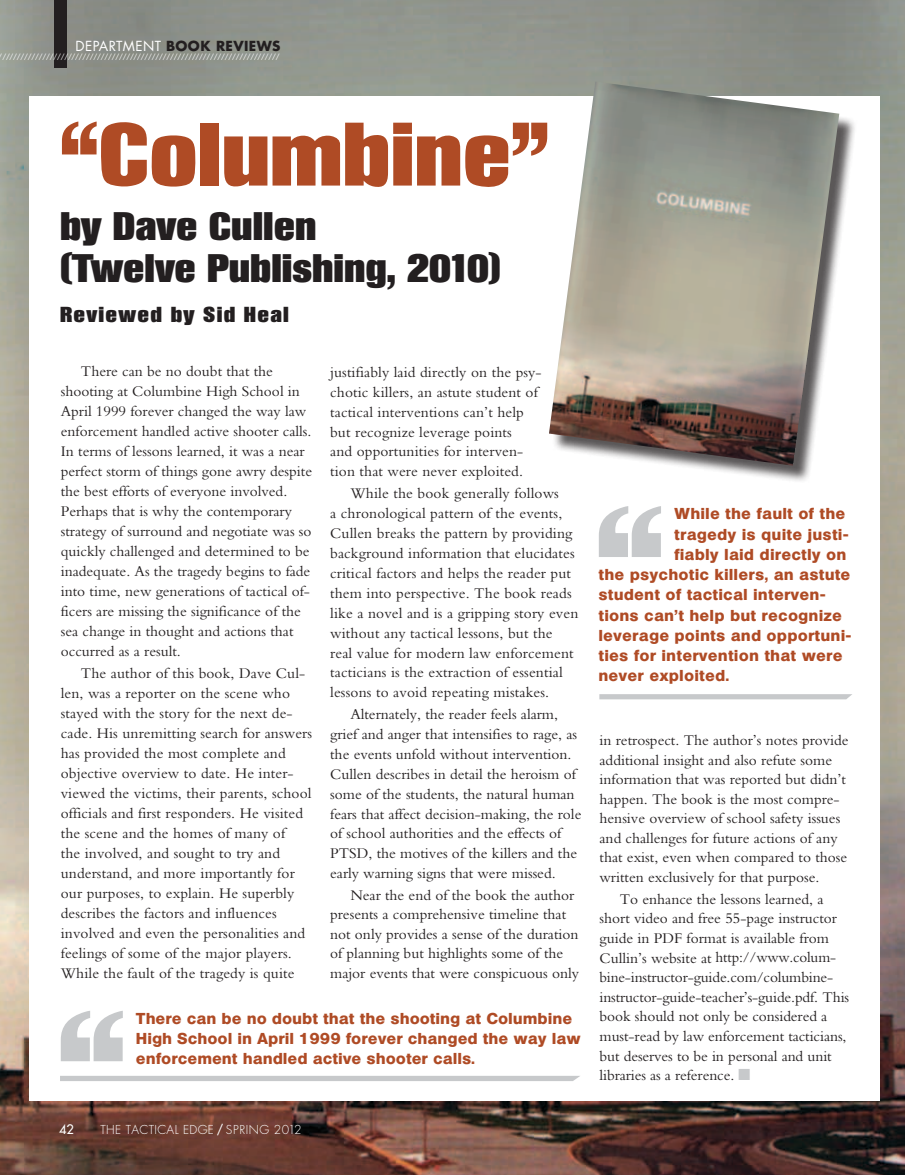
<style>
.page{position:relative;width:905px;height:1175px;background:#fff}
.page>*{position:absolute;margin:0;border:0;box-sizing:border-box;transform-origin:0 0}
.t1{font:87.3px "Heroic";color:#af4b25}
.t2{font:38.7px/42.2px "Heroic";color:#231f20}
.t3{font:21.15px "Heroic";letter-spacing:.06em;color:#231f20}
.t4{font:15.3px/20px "Bembo";color:#231f20}
.t5{font:700 15.3px/20.2px "Heroic";letter-spacing:.05em;color:#af4b25}
.t6{font:700 13.5px "Futura";letter-spacing:.03em;color:#231f20}
.t7{font:13.5px "Futura";color:#fff}
.t8{font:12.75px "Futura";color:#fff}
.t9{font:300 12px "Futura";letter-spacing:.03em;color:#fff}
.t10{font:6.75px "Futura";color:#fff}
.s1{font-weight:400}
.s2{font-family:"Monotype Sorts";color:#c7c9cb}
</style>
<div class="page">
<img style="left:0;top:0;width:904px;height:1174px">
<div style="left:54px;top:0;width:12px;height:67px;background:#231f20"></div>
<div style="left:30px;top:96px;width:849px;height:1004px;background:#fff"></div>
<div style="left:551px;top:84px;width:306px;height:399px;background:#231f20;opacity:.75"></div>
<img style="left:549px;top:82px;width:290px;height:384px">
<svg style="left:61px;top:1011px;width:62px;height:50px"></svg>
<div style="left:60px;top:1076px;width:520px;height:5px;background:#c7c9cb"></div>
<svg style="left:599px;top:694px;width:253px;height:5px"></svg>
<svg style="left:599px;top:506px;width:62px;height:51px"></svg>
<p class="t7" style="left:76px;top:37px;width:9px">DEPA</p>
<p class="t7" style="left:109px;top:37px;width:18px">RTMENT</p>
<p class="t6" style="left:166px;top:37px;width:12px">BOO</p>
<p class="t6" style="left:200px;top:37px;width:70px">K REVIEWS</p>
<p class="t10" style="left:-1px;top:52px;width:282px">/////////////////////////////////////////////////////////////////////////////</p>
<h1 class="t1" style="left:60px;top:112px;width:490px">“Columbine”</h1>
<h2 class="t2" style="left:60px;top:206px;width:442px">by Dave Cullen<br>(Twelve Publishing, 2010)</h2>
<h3 class="t3" style="left:60px;top:304px;width:230px">Reviewed by Sid Heal</h3>
<p class="t4" style="left:61px;top:361px;width:253px;text-indent:20px">There can be no doubt that the shooting at Columbine High School in April 1999 forever changed the way law enforcement handled active shooter calls.<br>In terms of lessons learned, it was a near perfect storm of things gone awry despite the best efforts of everyone involved.<br>Perhaps that is why the contemporary strategy of surround and negotiate was so quickly challenged and determined to be inadequate. As the tragedy begins to fade into time, new generations of tactical of&shy;ficers are missing the significance of the sea change in thought and actions that occurred as a result.</p>
<p class="t4" style="left:61px;top:663px;width:253px;text-indent:20px">The author of this book, Dave Cul&shy;len, was a reporter on the scene who stayed with the story for the next de&shy;cade. His unremitting search for answers has provided the most complete and objective overview to date. He inter&shy;viewed the victims, their parents, school officials and first responders. He visited the scene and the homes of many of<br>the involved, and sought to try and understand, and more importantly for our purposes, to explain. He superbly describes the factors and influences involved and even the personalities and feelings of some of the major players.<br>While the fault of the tragedy is quite</p>
<p class="t4" style="left:330px;top:361px;width:213px">justifiably laid directly on the psy&shy;chotic killers, an astute student of tactical interventions can’t help but recognize leverage points<br>and opportunities for interven&shy;tion that were never exploited.</p>
<p class="t4" style="left:330px;top:483px;width:250px;text-indent:20px">While the book generally follows<br>a chronological pattern of the events, Cullen breaks the pattern by providing background information that elucidates critical factors and helps the reader put them into perspective. The book reads like a novel and is a gripping story even without any tactical lessons, but the real value for modern law enforcement tacticians is the extraction of essential lessons to avoid repeating mistakes.</p>
<p class="t4" style="left:330px;top:704px;width:253px;text-indent:20px">Alternately, the reader feels alarm, grief and anger that intensifies to rage, as the events unfold without intervention.<br>Cullen describes in detail the heroism of some of the students, the natural human fears that affect decision-making, the role of school authorities and the effects of PTSD, the motives of the killers and the early warning signs that were missed.</p>
<p class="t4" style="left:330px;top:885px;width:250px;line-height:19.5px;text-indent:20px">Near the end of the book the author presents a comprehensive timeline that not only provides a sense of the duration of planning but highlights some of the major events that were conspicuous only</p>
<p class="t5" style="left:136px;top:1008px;width:445px">There can be no doubt that the shooting at Columbine<br>High School in April 1999 forever changed the way law enforcement handled active shooter calls.</p>
<p class="t8" style="left:59px;top:1121px;width:16px">42</p>
<p class="t9" style="left:100px;top:1122px;width:202px">THE TACTICAL EDGE <span class="s1">/</span> SPRING 2012</p>
<p class="t5" style="left:674px;top:504px;width:172px">While the fault of the</p>
<p class="t5" style="left:674px;top:524px;width:175px">tragedy is quite justi-</p>
<p class="t5" style="left:674px;top:545px;width:173px">fiably laid directly on</p>
<p class="t5" style="left:598px;top:565px;width:253px">the psychotic killers, an astute</p>
<p class="t5" style="left:598px;top:585px;width:228px">student of tactical interven-</p>
<p class="t5" style="left:598px;top:605px;width:244px">tions can’t help but recognize</p>
<p class="t5" style="left:598px;top:626px;width:254px">leverage points and opportuni-</p>
<p class="t5" style="left:598px;top:646px;width:245px">ties for intervention that were</p>
<p class="t5" style="left:598px;top:666px;width:132px">never exploited.</p>
<p class="t4" style="left:599px;top:730px;width:250px;line-height:19.5px">in retrospect. The author’s notes provide additional insight and also refute some information that was reported but didn’t happen. The book is the most compre&shy;hensive overview of school safety issues and challenges for future actions of any that exist, even when compared to those written exclusively for that purpose.</p>
<p class="t4" style="left:599px;top:888px;width:251px;text-indent:20px">To enhance the lessons learned, a short video and free 55-page instructor guide in PDF format is available from Cullin’s website at http://www.colum&shy;bine-instructor-guide.com/columbine&shy;instructor-guide-teacher’s-guide.pdf. This book should not only be considered a must-read by law enforcement tacticians, but deserves to be in personal and unit libraries as a reference. <span class="s2">n</span></p>
</div>
